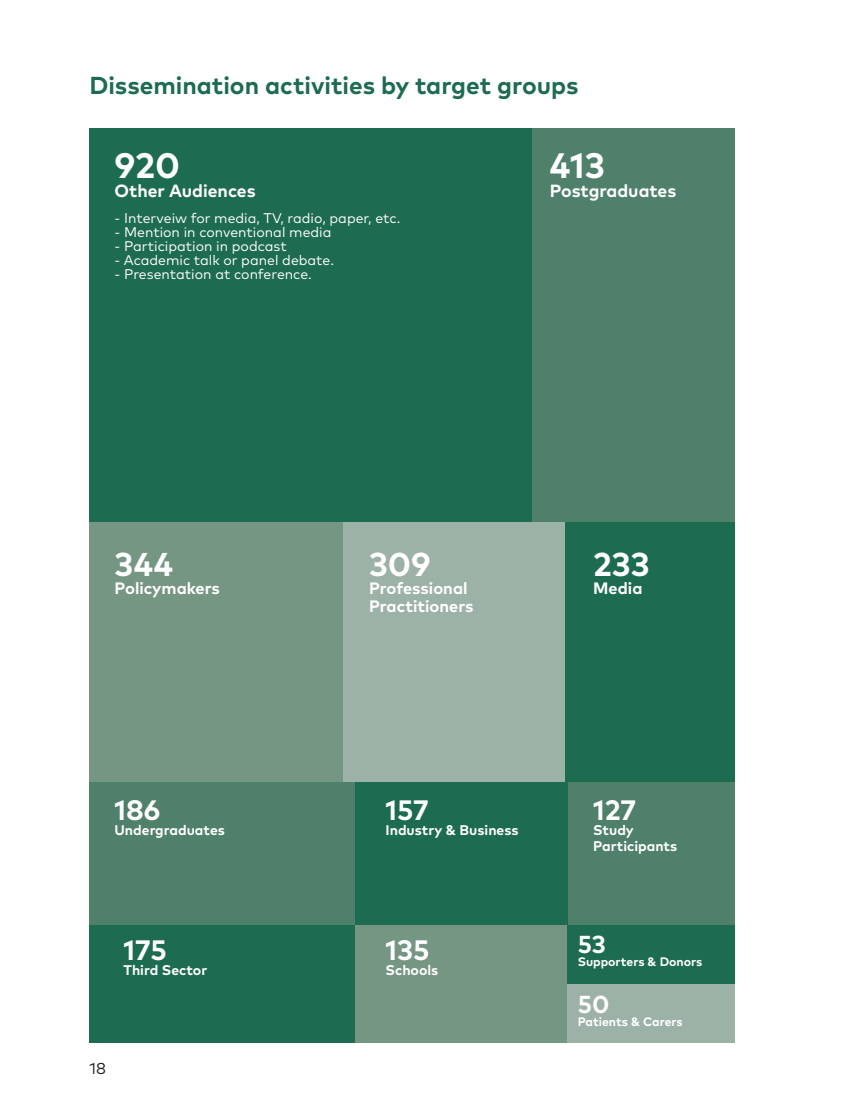
<style>
.page{position:relative;width:844px;height:1117px;background:#fff}
.page>*{position:absolute;margin:0;border:0;box-sizing:border-box;transform-origin:0 0}
.t1{font:700 35.35px "Mark Pro";color:#fff}
.t2{font:700 32.9px "Mark Pro";color:#fff}
.t3{font:700 28px "Mark Pro";color:#fff}
.t4{font:700 24.5px "Mark Pro";color:#1d6c51}
.t5{font:700 24.5px "Mark Pro";color:#fff}
.t6{font:700 17.68px "Mark Pro";color:#fff}
.t7{font:700 16.45px "Mark Pro";color:#fff}
.t8{font:15.75px "Mark Pro";color:#231f20}
.t9{font:14px "Mark Pro";color:#fff}
.t10{font:700 14px "Mark Pro";color:#fff}
.t11{font:700 12.25px "Mark Pro";color:#fff}
</style>
<div class="page">
<div style="left:89px;top:128px;width:445px;height:393px;background:#1d6c51"></div>
<div style="left:532px;top:128px;width:202px;height:393px;background:#4f8069"></div>
<div style="left:89px;top:521px;width:254px;height:260px;background:#769684"></div>
<div style="left:343px;top:521px;width:224px;height:260px;background:#9db2a6"></div>
<div style="left:565px;top:521px;width:169px;height:260px;background:#1d6c51"></div>
<div style="left:567px;top:781px;width:167px;height:143px;background:#4f8069"></div>
<div style="left:354px;top:781px;width:213px;height:143px;background:#1d6c51"></div>
<div style="left:355px;top:924px;width:212px;height:118px;background:#769684"></div>
<div style="left:89px;top:915px;width:266px;height:127px;background:#1d6c51"></div>
<div style="left:89px;top:781px;width:266px;height:143px;background:#4f8069"></div>
<div style="left:567px;top:924px;width:167px;height:59px;background:#1d6c51"></div>
<div style="left:567px;top:983px;width:167px;height:59px;background:#9db2a6"></div>
<p class="t4" style="left:89px;top:66px;width:490px">Dissemination activities by target groups</p>
<p class="t1" style="left:114px;top:138px;width:67px">920</p>
<p class="t6" style="left:114px;top:177px;width:143px">Other Audiences</p>
<p class="t9" style="left:114px;top:208px;width:287px">- Interveiw for media, TV, radio, paper, etc.</p>
<p class="t9" style="left:114px;top:222px;width:218px">- Mention in conventional media</p>
<p class="t9" style="left:114px;top:236px;width:174px">- Participation in podcast</p>
<p class="t9" style="left:114px;top:250px;width:221px">- Academic talk or panel debate.</p>
<p class="t9" style="left:114px;top:264px;width:199px">- Presentation at conference.</p>
<p class="t1" style="left:549px;top:138px;width:57px">413</p>
<p class="t6" style="left:549px;top:177px;width:128px">Postgraduates</p>
<p class="t2" style="left:114px;top:539px;width:60px">344</p>
<p class="t7" style="left:114px;top:575px;width:107px">Policymakers</p>
<p class="t3" style="left:114px;top:788px;width:47px">186</p>
<p class="t10" style="left:114px;top:819px;width:112px">Undergraduates</p>
<p class="t3" style="left:123px;top:928px;width:45px">175</p>
<p class="t10" style="left:123px;top:959px;width:85px">Third Sector</p>
<p class="t8" style="left:89px;top:1056px;width:18px">18</p>
<p class="t2" style="left:369px;top:539px;width:63px">309</p>
<p class="t7" style="left:369px;top:575px;width:100px">Professional</p>
<p class="t7" style="left:369px;top:593px;width:106px">Practitioners</p>
<p class="t2" style="left:593px;top:539px;width:58px">233</p>
<p class="t7" style="left:593px;top:575px;width:51px">Media</p>
<p class="t3" style="left:385px;top:788px;width:45px">157</p>
<p class="t10" style="left:385px;top:819px;width:134px">Industry &amp; Business</p>
<p class="t3" style="left:385px;top:928px;width:45px">135</p>
<p class="t10" style="left:385px;top:959px;width:54px">Schools</p>
<p class="t3" style="left:593px;top:788px;width:44px">127</p>
<p class="t10" style="left:593px;top:819px;width:42px">Study</p>
<p class="t10" style="left:593px;top:834px;width:85px">Participants</p>
<p class="t5" style="left:577px;top:925px;width:30px">53</p>
<p class="t11" style="left:577px;top:952px;width:126px">Supporters &amp; Donors</p>
<p class="t5" style="left:577px;top:985px;width:33px">50</p>
<p class="t11" style="left:577px;top:1012px;width:107px">Patients &amp; Carers</p>
</div>
